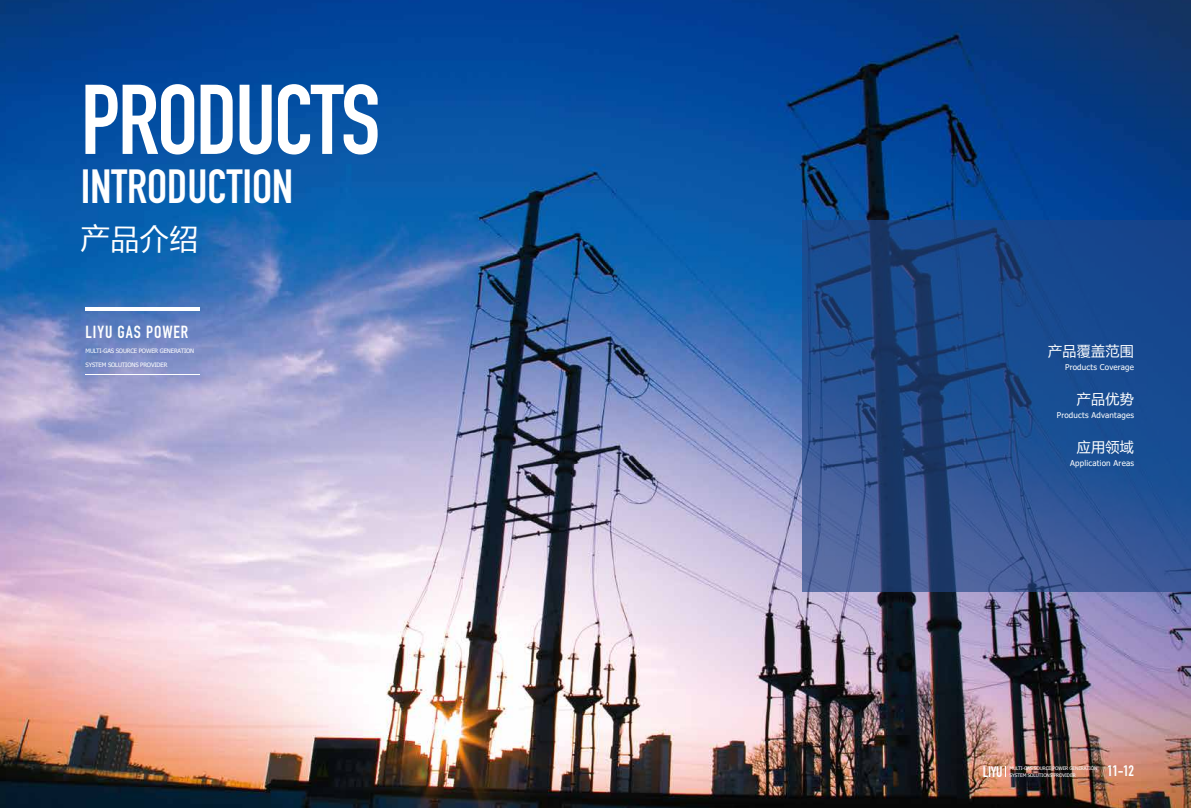
<style>
.page{position:relative;width:1191px;height:808px;background:#fff}
.page>*{position:absolute;margin:0;border:0;box-sizing:border-box;transform-origin:0 0}
.t1{font:97.2px "DIN Engschrift";letter-spacing:-.025em;color:#fff}
.t2{font:47.2px "DIN Engschrift";color:#fff}
.t3{font:28.8px "FZLTH GB1 4";color:#fff}
.t4{font:17.3px "DIN Engschrift";letter-spacing:.055em;color:#fff}
.t5{font:15px "DIN Engschrift";letter-spacing:-.025em;color:#fff}
.t6{font:14px "Microsoft Ya Hei";letter-spacing:.025em;color:#fff}
.t7{font:8px "Tahoma";letter-spacing:.025em;color:#fff}
.t8{font:6px "Tahoma";letter-spacing:-.025em;color:#fff}
.t9{font:4.8px/7.1px "Tahoma";letter-spacing:-.025em;color:#fff}
</style>
<div class="page">
<img style="left:0;top:0;width:1191px;height:808px">
<svg style="left:1101px;top:766px;width:4px;height:11px"></svg>
<hr style="left:86px;top:307px;width:114px;height:3px;background:#fff">
<hr style="left:86px;top:374px;width:114px;height:1px;background:#fff">
<svg style="left:802px;top:220px;width:389px;height:371px;background:#244d8c"></svg>
<h1 class="t1" style="left:81px;top:63px;width:301px">PRODUCTS</h1>
<h2 class="t2" style="left:81px;top:159px;width:214px">INTRODUCTION</h2>
<h3 class="t3" style="left:81px;top:222px;width:119px;rotate:1deg">产品介绍</h3>
<h3 class="t4" style="left:86px;top:322px;width:104px">LIYU GAS POWER</h3>
<p class="t8" style="left:86px;top:347px;width:110px">MULTI-GAS SOURCE POWER GENERATION</p>
<p class="t8" style="left:86px;top:361px;width:83px">SYSTEM SOLUTIONS PROVIDER</p>
<h3 class="t6" style="left:1048px;top:341px;width:87px">产品覆盖范围</h3>
<h3 class="t6" style="left:1076px;top:389px;width:59px">产品优势</h3>
<h3 class="t6" style="left:1076px;top:437px;width:59px">应用领域</h3>
<h3 class="t7" style="left:1065px;top:362px;width:70px">Products Coverage</h3>
<h3 class="t7" style="left:1056px;top:410px;width:79px">Products Advantages</h3>
<h3 class="t7" style="left:1070px;top:458px;width:65px">Application Areas</h3>
<h3 class="t5" style="left:983px;top:763px;width:21px">LIYU</h3>
<h3 class="t5" style="left:1107px;top:762px;width:28px">11-12</h3>
<p class="t9" style="left:1009px;top:765px;width:89px">MULTI-GAS SOURCE POWER GENERATION<br>SYSTEM SOLUTIONS PROVIDER</p>
</div>
